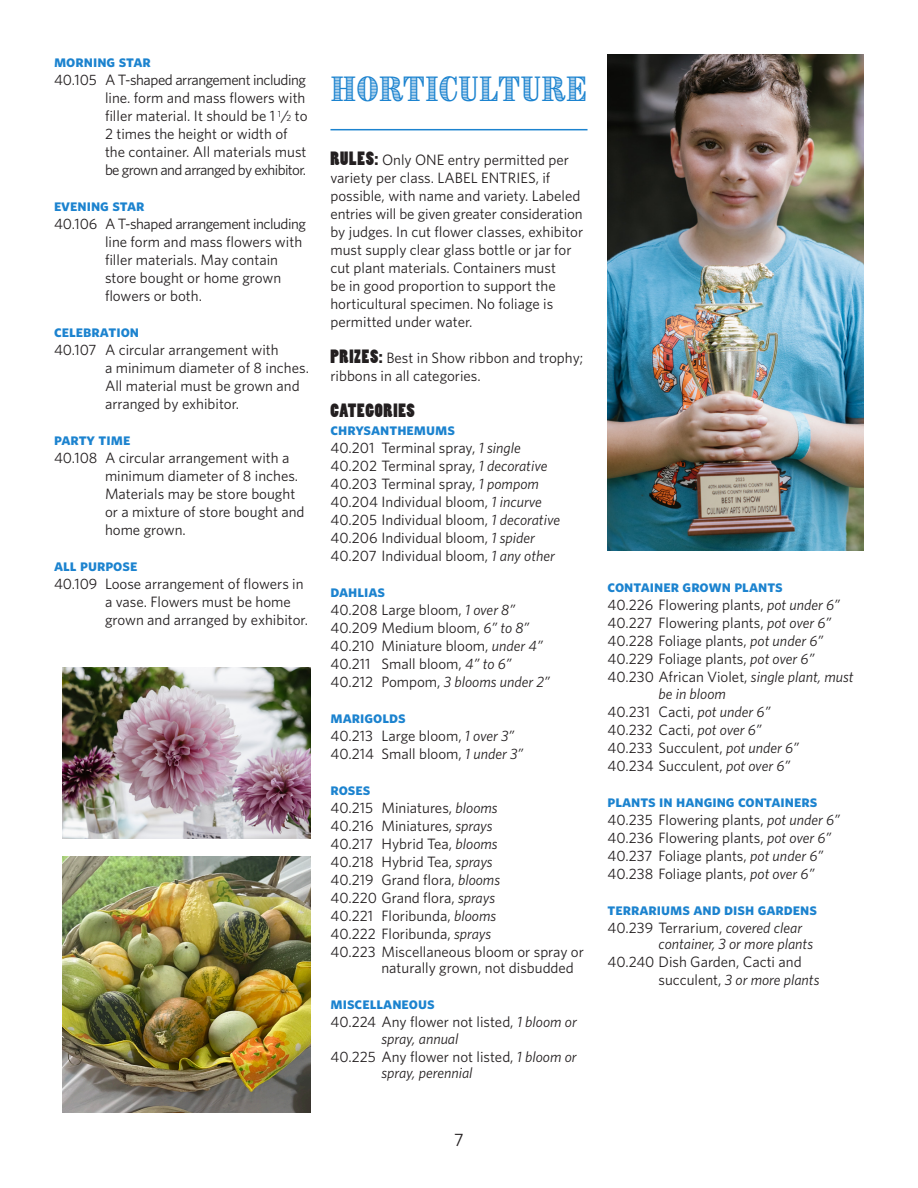
<style>
.page{position:relative;width:918px;height:1188px;background:#fff}
.page>*{position:absolute;margin:0;border:0;box-sizing:border-box;transform-origin:0 0}
.t1{font:30px "Brim Narrow Combined 1";letter-spacing:.01em;color:#1c83cf}
.t2{font:18px "Poplar Std";letter-spacing:.04em;color:#231f20}
.t3{font:18px "Whitney";color:#231f20}
.t4{font:700 16.5px "Whitney";color:#1c83cf}
.t5{font:15px/18px "Whitney";color:#231f20}
.t6{font:italic 15px/16.5px "Whitney";color:#231f20}
.s1{font-size:9px}
.s2{font-family:"Poplar Std";font-size:18px}
.s3{font-style:italic}
.s4{font-style:normal}
</style>
<div class="page">
<img style="left:608px;top:54px;width:256px;height:496px">
<hr style="left:330px;top:129px;width:258px;height:1px;background:#1c83cf">
<img style="left:62px;top:667px;width:248px;height:171px">
<img style="left:62px;top:856px;width:248px;height:256px">
<p class="t4" style="left:54px;top:50px;width:99px">morning star</p>
<p class="t5" style="left:105px;top:71px;width:204px;text-indent:-51px">40.105 A T-shaped arrangement including line. form and mass flowers with filler material. It should be 1 <sup>1</sup>/<span class="s1">2</span> to 2 times the height or width of the container. All materials must be grown and arranged by exhibitor.</p>
<p class="t4" style="left:54px;top:194px;width:92px">evening star</p>
<p class="t5" style="left:105px;top:215px;width:203px;text-indent:-51px">40.106 A T-shaped arrangement including line form and mass flowers with filler materials. May contain store bought or home grown flowers or both.</p>
<p class="t4" style="left:54px;top:320px;width:87px">celebration</p>
<p class="t5" style="left:105px;top:341px;width:205px;text-indent:-51px">40.107 A circular arrangement with<br>a minimum diameter of 8 inches.<br>All material must be grown and arranged by exhibitor.</p>
<p class="t4" style="left:54px;top:428px;width:78px">party time</p>
<p class="t5" style="left:105px;top:449px;width:201px;text-indent:-51px">40.108 A circular arrangement with a minimum diameter of 8 inches.<br>Materials may be store bought or a mixture of store bought and home grown.</p>
<p class="t4" style="left:54px;top:554px;width:85px">all purpose</p>
<p class="t5" style="left:105px;top:575px;width:204px;text-indent:-51px">40.109 Loose arrangement of flowers in a vase. Flowers must be home grown and arranged by exhibitor.</p>
<p class="t1" style="left:330px;top:69px;width:259px">HORTICULTURE</p>
<p class="t5" style="left:330px;top:150px;width:254px"><span class="s2">RULES:</span> Only ONE entry permitted per variety per class. LABEL ENTRIES, if possible, with name and variety. Labeled entries will be given greater consideration by judges. In cut flower classes, exhibitor must supply clear glass bottle or jar for cut plant materials. Containers must<br>be in good proportion to support the horticultural specimen. No foliage is permitted under water.</p>
<p class="t5" style="left:330px;top:348px;width:254px"><span class="s2">PRIZES:</span> Best in Show ribbon and trophy; ribbons in all categories.</p>
<p class="t2" style="left:330px;top:400px;width:86px">CATEGORIES</p>
<p class="t4" style="left:330px;top:418px;width:126px">chrysanthemums</p>
<p class="t5" style="left:330px;top:438px;width:192px">40.201 Terminal spray, <span class="s3">1 single</span></p>
<p class="t5" style="left:330px;top:456px;width:219px">40.202 Terminal spray, <span class="s3">1 decorative</span></p>
<p class="t5" style="left:330px;top:474px;width:210px">40.203 Terminal spray, <span class="s3">1 pompom</span></p>
<p class="t5" style="left:330px;top:492px;width:213px">40.204 Individual bloom, <span class="s3">1 incurve</span></p>
<p class="t5" style="left:330px;top:510px;width:231px">40.205 Individual bloom, <span class="s3">1 decorative</span></p>
<p class="t5" style="left:330px;top:528px;width:206px">40.206 Individual bloom, <span class="s3">1 spider</span></p>
<p class="t5" style="left:330px;top:546px;width:226px">40.207 Individual bloom, <span class="s3">1 any other</span></p>
<p class="t4" style="left:330px;top:580px;width:56px">dahlias</p>
<p class="t5" style="left:330px;top:600px;width:186px">40.208 Large bloom, <span class="s3">1 over 8”</span></p>
<p class="t5" style="left:330px;top:618px;width:200px">40.209 Medium bloom, <span class="s3">6” to 8”</span></p>
<p class="t5" style="left:330px;top:636px;width:214px">40.210 Miniature bloom, <span class="s3">under 4”</span></p>
<p class="t5" style="left:330px;top:654px;width:183px">40.211 Small bloom, <span class="s3">4” to 6”</span></p>
<p class="t6" style="left:330px;top:673px;width:221px"><span class="s4">40.212 Pompom,</span> 3 blooms under 2”</p>
<p class="t4" style="left:330px;top:706px;width:77px">marigolds</p>
<p class="t5" style="left:330px;top:726px;width:185px">40.213 Large bloom, <span class="s3">1 over 3”</span></p>
<p class="t5" style="left:330px;top:744px;width:194px">40.214 Small bloom, <span class="s3">1 under 3”</span></p>
<p class="t4" style="left:330px;top:778px;width:41px">roses</p>
<p class="t5" style="left:330px;top:798px;width:169px">40.215 Miniatures, <span class="s3">blooms</span></p>
<p class="t5" style="left:330px;top:816px;width:164px">40.216 Miniatures, <span class="s3">sprays</span></p>
<p class="t5" style="left:330px;top:834px;width:169px">40.217 Hybrid Tea, <span class="s3">blooms</span></p>
<p class="t5" style="left:330px;top:852px;width:164px">40.218 Hybrid Tea, <span class="s3">sprays</span></p>
<p class="t5" style="left:330px;top:870px;width:171px">40.219 Grand flora, <span class="s3">blooms</span></p>
<p class="t5" style="left:330px;top:888px;width:166px">40.220 Grand flora, <span class="s3">sprays</span></p>
<p class="t5" style="left:330px;top:906px;width:167px">40.221 Floribunda, <span class="s3">blooms</span></p>
<p class="t5" style="left:330px;top:924px;width:162px">40.222 Floribunda, <span class="s3">sprays</span></p>
<p class="t5" style="left:381px;top:943px;width:204px;line-height:16.5px;text-indent:-51px">40.223 Miscellaneous bloom or spray or naturally grown, not disbudded</p>
<p class="t4" style="left:330px;top:993px;width:106px">miscellaneous</p>
<p class="t5" style="left:381px;top:1014px;width:197px;line-height:16.5px;text-indent:-51px">40.224 Any flower not listed, <span class="s3">1 bloom or spray, annual</span></p>
<p class="t5" style="left:381px;top:1048px;width:197px;line-height:16.5px;text-indent:-51px">40.225 Any flower not listed, <span class="s3">1 bloom or spray, perennial</span></p>
<p class="t3" style="left:454px;top:1128px;width:11px">7</p>
<p class="t4" style="left:608px;top:575px;width:177px">container grown plants</p>
<p class="t5" style="left:608px;top:595px;width:234px">40.226 Flowering plants, <span class="s3">pot under 6”</span></p>
<p class="t5" style="left:608px;top:613px;width:225px">40.227 Flowering plants, <span class="s3">pot over 6”</span></p>
<p class="t5" style="left:608px;top:631px;width:217px">40.228 Foliage plants, <span class="s3">pot under 6”</span></p>
<p class="t5" style="left:608px;top:649px;width:208px">40.229 Foliage plants, <span class="s3">pot over 6”</span></p>
<p class="t6" style="left:658px;top:668px;width:197px;text-indent:-51px"><span class="s4">40.230 African Violet,</span> single plant, must be in bloom</p>
<p class="t5" style="left:608px;top:702px;width:164px">40.231 Cacti, <span class="s3">pot under 6”</span></p>
<p class="t5" style="left:607px;top:720px;width:156px">40.232 Cacti, <span class="s3">pot over 6”</span></p>
<p class="t5" style="left:607px;top:738px;width:193px">40.233 Succulent, <span class="s3">pot under 6”</span></p>
<p class="t5" style="left:607px;top:756px;width:184px">40.234 Succulent, <span class="s3">pot over 6”</span></p>
<p class="t4" style="left:607px;top:790px;width:211px">plants in hanging containers</p>
<p class="t5" style="left:607px;top:810px;width:234px">40.235 Flowering plants, <span class="s3">pot under 6”</span></p>
<p class="t5" style="left:608px;top:828px;width:225px">40.236 Flowering plants, <span class="s3">pot over 6”</span></p>
<p class="t5" style="left:608px;top:846px;width:217px">40.237 Foliage plants, <span class="s3">pot under 6”</span></p>
<p class="t5" style="left:608px;top:864px;width:208px">40.238 Foliage plants, <span class="s3">pot over 6”</span></p>
<p class="t4" style="left:608px;top:898px;width:211px">terrariums and dish gardens</p>
<p class="t6" style="left:658px;top:919px;width:156px;text-indent:-51px"><span class="s4">40.239 Terrarium,</span> covered clear container, 3 or more plants</p>
<p class="t5" style="left:658px;top:952px;width:162px;text-indent:-51px">40.240 Dish Garden, Cacti and succulent, <span class="s3">3 or more plants</span></p>
</div>
